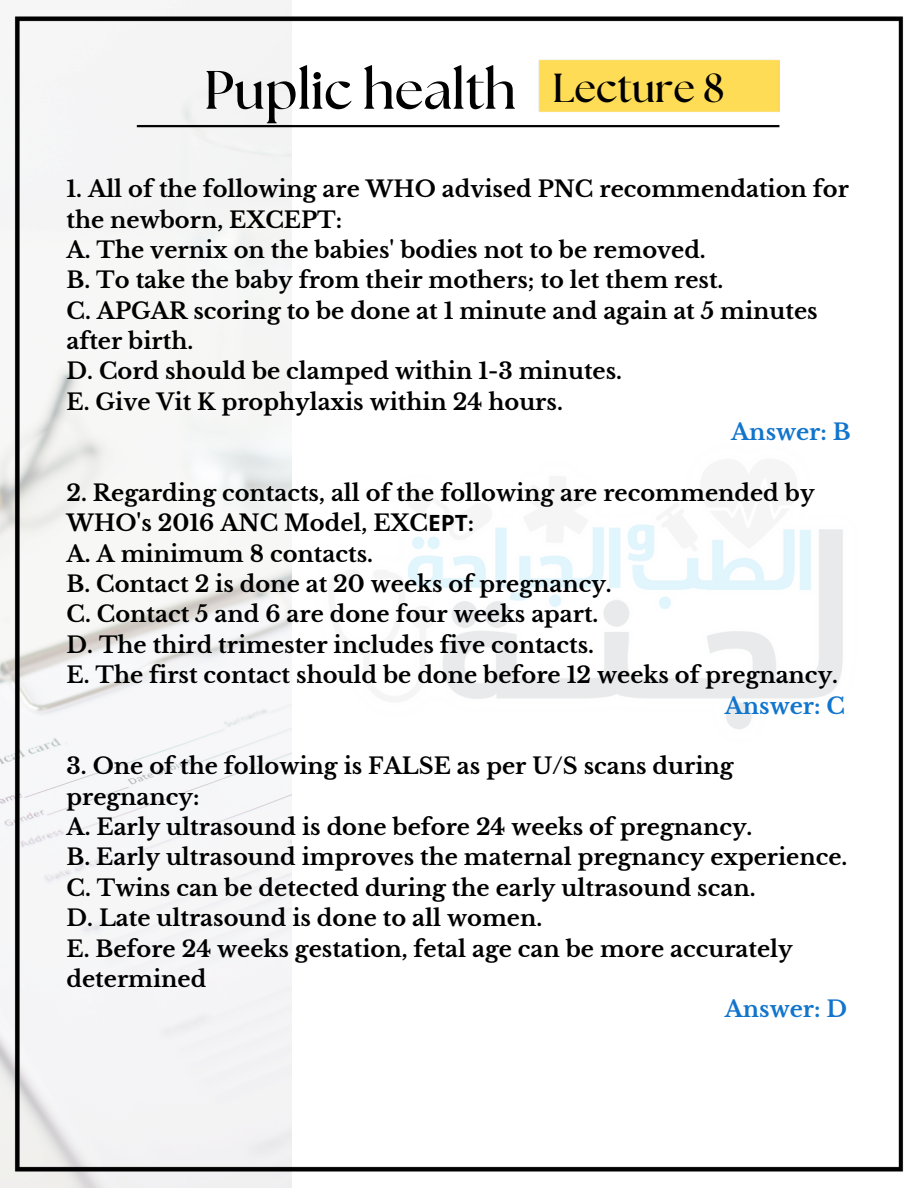
<style>
.page{position:relative;width:918px;height:1188px;background:#fff}
.page>*{position:absolute;margin:0;border:0;box-sizing:border-box;transform-origin:0 0}
.t1{font:700 54px "The Seasons";color:#000}
.t2{font:700 40.5px "The Seasons";color:#000}
.t3{font:700 22.5px/30.3px "Libre Baskerville";color:#000}
.t4{font:700 22.5px "Libre Baskerville";color:#1275cc}
.s1{font-family:"Noto Sans"}
</style>
<div class="page">
<img style="left:0;top:0;width:291px;height:1188px">
<img style="left:7px;top:9px;width:897px;height:1169px">
<p class="t1" style="left:204px;top:66px;width:313px">Puplic health</p>
<h2 class="t2" style="left:552px;top:70px;width:174px">Lecture 8</h2>
<h1 class="t3" style="left:67px;top:174px;width:784px">1. All of the following are WHO advised PNC recommendation for the newborn, EXCEPT:</h1>
<p class="t3" style="left:67px;top:235px;width:641px">A. The vernix on the babies' bodies not to be removed.</p>
<p class="t3" style="left:67px;top:265px;width:658px">B. To take the baby from their mothers; to let them rest.</p>
<p class="t3" style="left:67px;top:296px;width:753px">C. APGAR scoring to be done at 1 minute and again at 5 minutes after birth.</p>
<p class="t3" style="left:67px;top:356px;width:557px">D. Cord should be clamped within 1-3 minutes.</p>
<p class="t3" style="left:67px;top:387px;width:498px">E. Give Vit K prophylaxis within 24 hours.</p>
<p class="t4" style="left:731px;top:418px;width:121px">Answer: B</p>
<p class="t3" style="left:67px;top:478px;width:750px">2. Regarding contacts, all of the following are recommended by<br>WHO's 2016 ANC Model, EXC<span class="s1">ЕРТ</span>:</p>
<p class="t3" style="left:67px;top:539px;width:308px">A. A minimum 8 contacts.</p>
<p class="t3" style="left:67px;top:569px;width:547px">B. Contact 2 is done at 20 weeks of pregnancy.</p>
<p class="t3" style="left:67px;top:599px;width:533px">C. Contact 5 and 6 are done four weeks apart.</p>
<p class="t3" style="left:67px;top:630px;width:529px">D. The third trimester includes five contacts.</p>
<p class="t3" style="left:67px;top:660px;width:773px">E. The first contact should be done before 12 weeks of pregnancy.</p>
<p class="t4" style="left:725px;top:692px;width:122px">Answer: C</p>
<p class="t3" style="left:67px;top:751px;width:668px">3. One of the following is FALSE as per U/S scans during pregnancy:</p>
<p class="t3" style="left:67px;top:812px;width:687px">A. Early ultrasound is done before 24 weeks of pregnancy.</p>
<p class="t3" style="left:67px;top:842px;width:782px">B. Early ultrasound improves the maternal pregnancy experience.</p>
<p class="t3" style="left:67px;top:873px;width:691px">C. Twins can be detected during the early ultrasound scan.</p>
<p class="t3" style="left:67px;top:903px;width:477px">D. Late ultrasound is done to all women.</p>
<p class="t3" style="left:67px;top:934px;width:728px">E. Before 24 weeks gestation, fetal age can be more accurately determined</p>
<p class="t4" style="left:725px;top:996px;width:124px">Answer: D</p>
</div>
